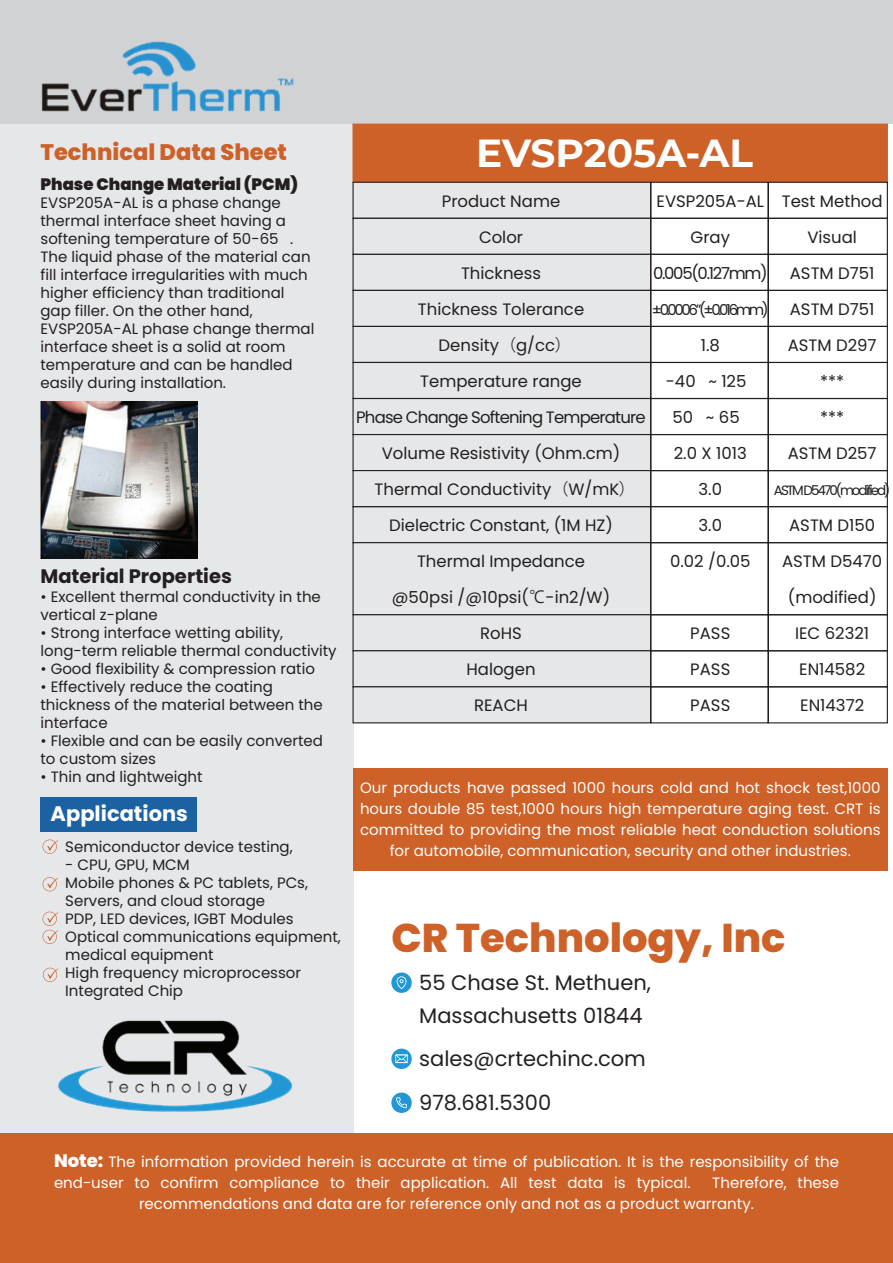
<style>
.page{position:relative;width:893px;height:1263px;background:#fff}
.page>*{position:absolute;margin:0;border:0;box-sizing:border-box;transform-origin:0 0}
.t1{font:800 40.05px "Poppins";color:#cd6128}
.t2{font:700 39px "Montserrat";color:#fff}
.t3{font:800 22.5px "Poppins";color:#cd6128}
.t4{font:21px/33px "Poppins";color:#231f20}
.t5{font:700 21px "Poppins";color:#fff}
.t6{font:700 19.5px "Poppins";color:#231f20}
.t7{font:16.5px/36px "Poppins";color:#231f20;text-align:center}
.t8{font:900 16.5px "Poppins";color:#231f20}
.t9{font:15px/18px "Poppins";color:#231f20}
.t10{font:15px/21px "Poppins";color:#fff}
.t11{font:15px "Poppins";letter-spacing:-.16em;color:#231f20}
.t12{font:13.5px "Poppins";letter-spacing:-.15em;color:#231f20}
.s1{font-family:"Koz Go Pr 6 N"}
.s2{font-weight:800;font-size:18px}
</style>
<div class="page">
<div style="left:0;top:0;width:353px;height:1133px;background:#e6e7e9"></div>
<div style="left:0;top:0;width:893px;height:124px;background:#d1d2d4"></div>
<img style="left:41px;top:41px;width:253px;height:71px">
<div style="left:352px;top:124px;width:536px;height:58px;background:#cd6128;border:1px solid #cd6128"></div>
<div style="left:353px;top:768px;width:534px;height:102px;background:#cd6128"></div>
<div style="left:0;top:1133px;width:893px;height:130px;background:#cd6128"></div>
<img style="left:58px;top:1020px;width:235px;height:92px">
<div style="left:391px;top:1092px;width:21px;height:21px;background:#2198d5;border-radius:50%"></div>
<svg style="left:396px;top:1097px;width:11px;height:11px"></svg>
<svg style="left:391px;top:972px;width:21px;height:21px"></svg>
<svg style="left:397px;top:976px;width:9px;height:13px"></svg>
<svg style="left:391px;top:1048px;width:21px;height:21px"></svg>
<svg style="left:395px;top:1054px;width:13px;height:9px"></svg>
<div style="left:352px;top:182px;width:299px;height:37px;background:#e6e7e9;border:1px solid #231f20"></div>
<div style="left:352px;top:218px;width:299px;height:37px;background:#e6e7e9;border:1px solid #231f20"></div>
<div style="left:352px;top:254px;width:299px;height:37px;background:#e6e7e9;border:1px solid #231f20"></div>
<div style="left:352px;top:290px;width:299px;height:37px;background:#e6e7e9;border:1px solid #231f20"></div>
<div style="left:352px;top:326px;width:299px;height:37px;background:#e6e7e9;border:1px solid #231f20"></div>
<div style="left:352px;top:362px;width:299px;height:37px;background:#e6e7e9;border:1px solid #231f20"></div>
<div style="left:352px;top:398px;width:299px;height:37px;background:#e6e7e9;border:1px solid #231f20"></div>
<div style="left:352px;top:506px;width:299px;height:37px;background:#e6e7e9"></div>
<div style="left:352px;top:614px;width:299px;height:37px;background:#e6e7e9"></div>
<div style="left:352px;top:650px;width:299px;height:37px;background:#e6e7e9;border:1px solid #231f20"></div>
<div style="left:352px;top:686px;width:299px;height:37px;background:#e6e7e9;border:1px solid #231f20"></div>
<div style="left:650px;top:182px;width:119px;height:37px;border:1px solid #231f20"></div>
<div style="left:650px;top:218px;width:119px;height:37px;border:1px solid #231f20"></div>
<div style="left:650px;top:254px;width:119px;height:37px;border:1px solid #231f20"></div>
<div style="left:650px;top:290px;width:119px;height:37px;border:1px solid #231f20"></div>
<div style="left:650px;top:326px;width:119px;height:37px;border:1px solid #231f20"></div>
<div style="left:650px;top:362px;width:119px;height:37px;border:1px solid #231f20"></div>
<div style="left:650px;top:398px;width:119px;height:37px;border:1px solid #231f20"></div>
<div style="left:650px;top:506px;width:119px;height:37px;border:1px solid #231f20"></div>
<div style="left:650px;top:614px;width:119px;height:37px;border:1px solid #231f20"></div>
<div style="left:650px;top:650px;width:119px;height:37px;border:1px solid #231f20"></div>
<div style="left:650px;top:686px;width:119px;height:37px;border:1px solid #231f20"></div>
<div style="left:768px;top:182px;width:120px;height:37px;border:1px solid #231f20"></div>
<div style="left:768px;top:218px;width:120px;height:37px;border:1px solid #231f20"></div>
<div style="left:768px;top:254px;width:120px;height:37px;border:1px solid #231f20"></div>
<div style="left:768px;top:290px;width:120px;height:37px;border:1px solid #231f20"></div>
<div style="left:768px;top:326px;width:120px;height:37px;border:1px solid #231f20"></div>
<div style="left:768px;top:362px;width:120px;height:37px;border:1px solid #231f20"></div>
<div style="left:768px;top:398px;width:120px;height:37px;border:1px solid #231f20"></div>
<div style="left:768px;top:506px;width:120px;height:37px;border:1px solid #231f20"></div>
<svg style="left:352px;top:541px;width:536px;height:75px"></svg>
<div style="left:768px;top:614px;width:120px;height:37px;border:1px solid #231f20"></div>
<div style="left:768px;top:650px;width:120px;height:37px;border:1px solid #231f20"></div>
<div style="left:768px;top:686px;width:120px;height:37px;border:1px solid #231f20"></div>
<div style="left:352px;top:434px;width:299px;height:37px;background:#e6e7e9;border:1px solid #231f20"></div>
<div style="left:352px;top:470px;width:299px;height:37px;background:#e6e7e9;border:1px solid #231f20"></div>
<div style="left:650px;top:434px;width:119px;height:37px;border:1px solid #231f20"></div>
<div style="left:650px;top:470px;width:119px;height:37px;border:1px solid #231f20"></div>
<div style="left:768px;top:434px;width:120px;height:37px;border:1px solid #231f20"></div>
<div style="left:768px;top:470px;width:120px;height:37px;border:1px solid #231f20"></div>
<img style="left:40px;top:401px;width:157px;height:157px">
<div style="left:40px;top:797px;width:157px;height:35px;background:#1c62a3"></div>
<svg style="left:43px;top:839px;width:15px;height:15px"></svg>
<svg style="left:43px;top:968px;width:15px;height:14px"></svg>
<svg style="left:43px;top:877px;width:15px;height:14px"></svg>
<svg style="left:43px;top:912px;width:15px;height:32px"></svg>
<h3 class="t3" style="left:40px;top:139px;width:248px">Technical Data Sheet</h3>
<p class="t8" style="left:40px;top:175px;width:259px">Phase Change Material (PCM)</p>
<p class="t9" style="left:40px;top:194px;width:275px">EVSP205A-AL is a phase change thermal interface sheet having a softening temperature of 50-65 .<br>The liquid phase of the material can fill interface irregularities with much higher efficiency than traditional gap filler. On the other hand, EVSP205A-AL phase change thermal interface sheet is a solid at room temperature and can be handled easily during installation.</p>
<h3 class="t6" style="left:40px;top:565px;width:193px">Material Properties</h3>
<p class="t9" style="left:40px;top:588px;width:282px">• Excellent thermal conductivity in the vertical z-plane</p>
<p class="t9" style="left:40px;top:624px;width:298px">• Strong interface wetting ability, long-term reliable thermal conductivity</p>
<p class="t9" style="left:40px;top:660px;width:276px">• Good flexibility &amp; compression ratio</p>
<p class="t9" style="left:40px;top:678px;width:284px">• Effectively reduce the coating thickness of the material between the interface</p>
<p class="t9" style="left:40px;top:732px;width:284px">• Flexible and can be easily converted to custom sizes</p>
<p class="t9" style="left:40px;top:768px;width:164px">• Thin and lightweight</p>
<h3 class="t5" style="left:51px;top:802px;width:139px">Applications</h3>
<p class="t9" style="left:65px;top:838px;width:229px">Semiconductor device testing,</p>
<p class="t9" style="left:65px;top:856px;width:277px">- CPU, GPU, MCM<br>Mobile phones &amp; PC tablets, PCs,<br>Servers, and cloud storage<br>PDP, LED devices, IGBT Modules<br>Optical communications equipment, medical equipment<br>High frequency microprocessor<br>Integrated Chip</p>
<h2 class="t2" style="left:476px;top:125px;width:278px">EVSP205A-AL</h2>
<p class="t7" style="left:356px;top:183px;width:291px">Product Name<br>Color<br>Thickness<br>Thickness Tolerance<br>Density <span class="s1">（</span>g/cc<span class="s1">）<br></span>Temperature range<br>Phase Change Softening Temperature<br>Volume Resistivity (Ohm.cm)<br>Thermal Conductivity <span class="s1">（</span>W/mK<span class="s1">）<br></span>Dielectric Constant, (1M HZ)<br>Thermal Impedance<br>@50psi /@10psi(<span class="s1">℃</span>-in2/W)<br>RoHS<br>Halogen<br>REACH</p>
<p class="t7" style="left:782px;top:183px;width:102px">Test Method<br>Visual<br>ASTM D751<br>ASTM D751<br>ASTM D297 ***<br>***<br>ASTM D257</p>
<p class="t7" style="left:653px;top:183px;width:116px">EVSP205A-AL<br>Gray<br>0.005(0.127mm)</p>
<p class="t11" style="left:652px;top:301px;width:118px">±0.0006”(±0.016mm)</p>
<p class="t7" style="left:666px;top:327px;width:86px">1.8<br>-40 ~ 125<br>50 ~ 65<br>2.0 X 1013<br>3.0<br>3.0<br>0.02 /0.05</p>
<p class="t12" style="left:774px;top:482px;width:118px">ASTM D5470(modified)</p>
<p class="t7" style="left:782px;top:507px;width:102px">ASTM D150<br>ASTM D5470 (modified)<br>IEC 62321<br>EN14582<br>EN14372</p>
<p class="t7" style="left:690px;top:615px;width:42px;text-align:justify">PASS PASS PASS</p>
<p class="t10" style="left:360px;top:778px;width:522px;text-align:center">Our products have passed 1000 hours cold and hot shock test,1000 hours double 85 test,1000 hours high temperature aging test. CRT is committed to providing the most reliable heat conduction solutions for automobile, communication, security and other industries.</p>
<h1 class="t1" style="left:391px;top:914px;width:396px">CR Technology, Inc</h1>
<h3 class="t4" style="left:419px;top:966px;width:233px">55 Chase St. Methuen,<br>Massachusetts 01844</h3>
<h3 class="t4" style="left:419px;top:1037px;width:228px;line-height:43.5px">sales@crtechinc.com<br>978.681.5300</h3>
<p class="t10" style="left:54px;top:1152px;width:786px"><span class="s2">Note:</span> The information provided herein is accurate at time of publication. It is the responsibility of the end-user to confirm compliance to their application. All test data is typical.</p>
<p class="t10" style="left:139px;top:1173px;width:701px;text-indent:573px">Therefore, these recommendations and data are for reference only and not as a product warranty.</p>
</div>
